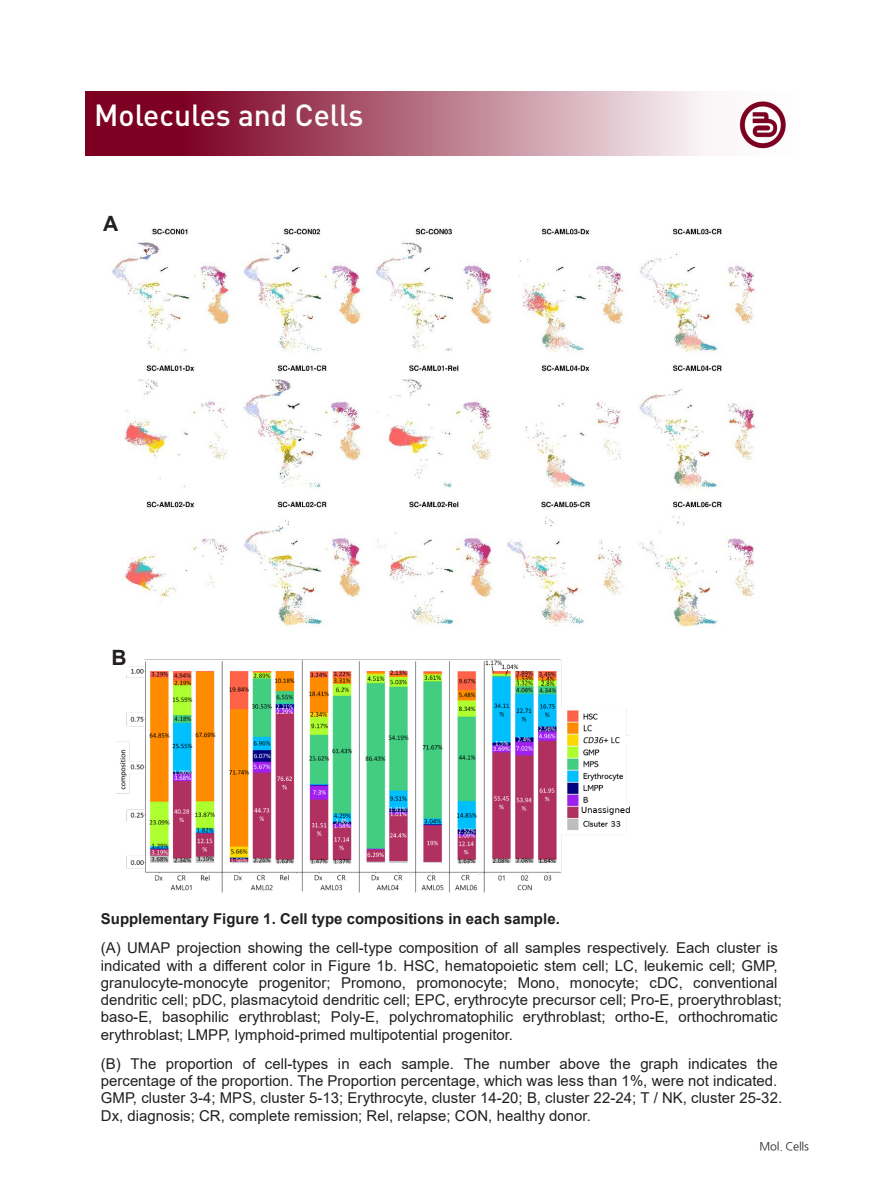
<style>
.page{position:relative;width:893px;height:1191px;background:#fff}
.page>*{position:absolute;margin:0;border:0;box-sizing:border-box;transform-origin:0 0}
.t1{font:500 30.15px "DIN Pro";color:#fff}
.t2{font:700 21px "Arial";color:#231f20}
.t3{font:15px/17.2px "Arial";color:#231f20}
.t4{font:11.25px "Nanum Gothic";letter-spacing:-.015em;color:#231f20}
.s1{font-weight:700}
</style>
<div class="page">
<img style="left:85px;top:91px;width:701px;height:65px">
<img style="left:117px;top:659px;width:512px;height:234px">
<img style="left:112px;top:228px;width:644px;height:399px">
<div style="left:580px;top:804px;width:60px;height:12px;background:#fff"></div>
<img style="left:582px;top:806px;width:48px;height:9px">
<div style="left:92px;top:210px;width:37px;height:31px;background:#fff"></div>
<div style="left:101px;top:640px;width:27px;height:34px;background:#fff"></div>
<p class="t1" style="left:94px;top:94px;width:271px">Molecules and Cells</p>
<p class="t2" style="left:103px;top:208px;width:17px">A</p>
<p class="t2" style="left:112px;top:642px;width:17px">B</p>
<p class="t3" style="left:101px;top:904px;width:678px;line-height:29.4px"><span class="s1">Supplementary Figure 1. Cell type compositions in each sample.<br></span>(A) UMAP projection showing the cell-type composition of all samples respectively. Each cluster is</p>
<p class="t3" style="left:101px;top:956px;width:683px">indicated with a different color in Figure 1b. HSC, hematopoietic stem cell; LC, leukemic cell; GMP, granulocyte-monocyte progenitor; Promono, promonocyte; Mono, monocyte; cDC, conventional dendritic cell; pDC, plasmacytoid dendritic cell; EPC, erythrocyte precursor cell; Pro-E, proerythroblast; baso-E, basophilic erythroblast; Poly-E, polychromatophilic erythroblast; ortho-E, orthochromatic erythroblast; LMPP, lymphoid-primed multipotential progenitor.</p>
<p class="t3" style="left:101px;top:1055px;width:683px">(B) The proportion of cell-types in each sample. The number above the graph indicates the percentage of the proportion. The Proportion percentage, which was less than 1%, were not indicated.<br>GMP, cluster 3-4; MPS, cluster 5-13; Erythrocyte, cluster 14-20; B, cluster 22-24; T / NK, cluster 25-32.<br>Dx, diagnosis; CR, complete remission; Rel, relapse; CON, healthy donor.</p>
<p class="t4" style="left:759px;top:1140px;width:51px">Mol. Cells</p>
</div>
